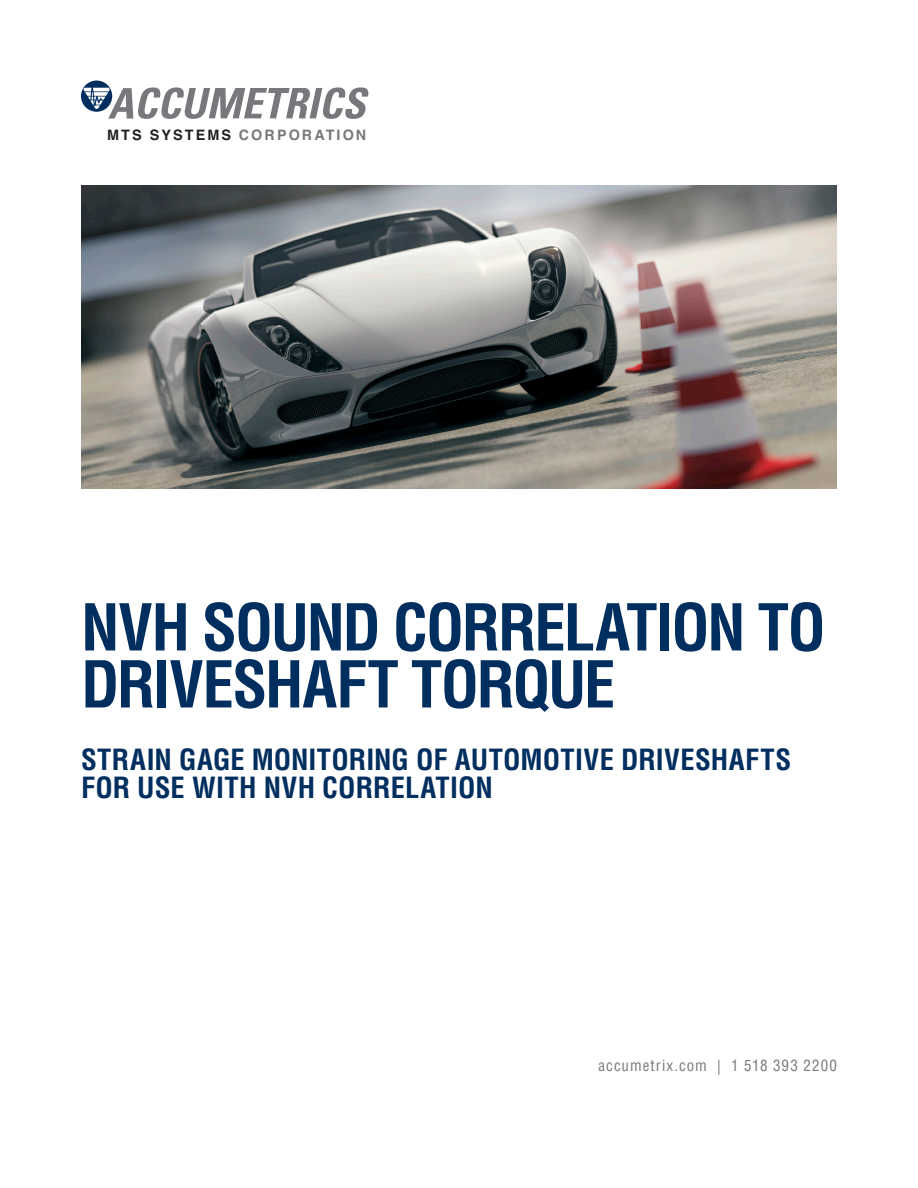
<style>
.page{position:relative;width:918px;height:1188px;background:#fff}
.page>*{position:absolute;margin:0;border:0;box-sizing:border-box;transform-origin:0 0}
.t1{font:700 condensed 63px/57px "Helvetica LT Pro";letter-spacing:-.035em;color:#002e5e}
.t2{font:700 condensed 28.5px/28.5px "Helvetica LT Pro";letter-spacing:.005em;color:#002e5e}
.Footer_Contact{font:condensed 15px "Helvetica LT Pro";letter-spacing:.07em;color:#76787b}
.t3{font:700 14.4px "Helvetica";letter-spacing:.145em;color:#76787b}
.s1{color:#231f20}
</style>
<div class="page">
<img style="left:81px;top:185px;width:756px;height:303px">
<svg style="left:81px;top:81px;width:287px;height:38px"></svg>
<p class="t3" style="left:107px;top:124px;width:261px"><span class="s1">MTS SYSTEMS</span> CORPORATION</p>
<p class="t1" style="left:81px;top:597px;width:746px">NVH SOUND CORRELATION TO<br>DRIVESHAFT TORQUE</p>
<p class="t2" style="left:81px;top:744px;width:712px">STRAIN GAGE MONITORING OF AUTOMOTIVE DRIVESHAFTS<br>FOR USE WITH NVH CORRELATION</p>
<p class="Footer_Contact" style="left:598px;top:1056px;width:240px">accumetrix.com | 1 518 393 2200</p>
</div>
